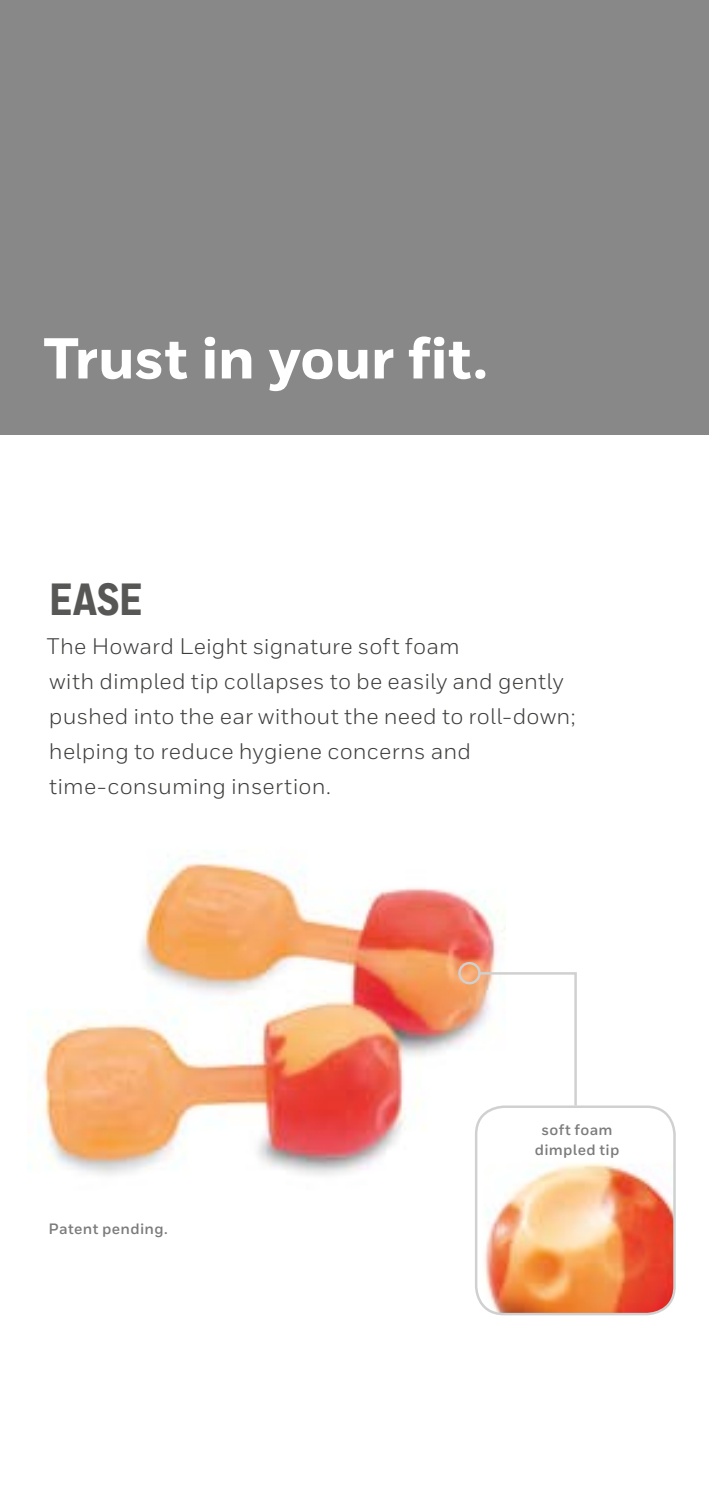
<style>
.page{position:relative;width:709px;height:1489px;background:#fff}
.page>*{position:absolute;margin:0;border:0;box-sizing:border-box;transform-origin:0 0}
.t1{font:800 57.5px "Honeywell Sans";letter-spacing:-.01em;color:#fff}
.t2{font:800 45px "Honeywell Cond";color:#575756}
.t3{font:22.5px/35px "Honeywell Sans";letter-spacing:.01em;color:#3c3c3b}
.t4{font:700 15px/20px "Honeywell Sans";letter-spacing:.025em;color:#7c7b7b;text-align:center}
</style>
<div class="page">
<div style="left:0;top:0;width:709px;height:435px;background:#898888"></div>
<img style="left:42px;top:862px;width:463px;height:313px">
<img style="left:476px;top:1107px;width:198px;height:206px">
<div style="left:475px;top:1105px;width:200px;height:210px;border:2px solid #d0d0d0;border-radius:28px"></div>
<div style="left:458px;top:961px;width:23px;height:23px;border:2px solid #d0d0d0;border-radius:50%"></div>
<svg style="left:475px;top:970px;width:103px;height:137px"></svg>
<h1 class="t1" style="left:43px;top:323px;width:446px">Trust in your fit.</h1>
<h2 class="t2" style="left:49px;top:572px;width:95px">EASE</h2>
<p class="t3" style="left:47px;top:628px;width:530px">The Howard Leight signature soft foam<br>with dimpled tip collapses to be easily and gently pushed into the ear without the need to roll-down; helping to reduce hygiene concerns and time-consuming insertion.</p>
<p class="t4" style="left:48px;top:1218px;width:121px">Patent pending.</p>
<p class="t4" style="left:535px;top:1120px;width:86px">soft foam dimpled tip</p>
</div>
